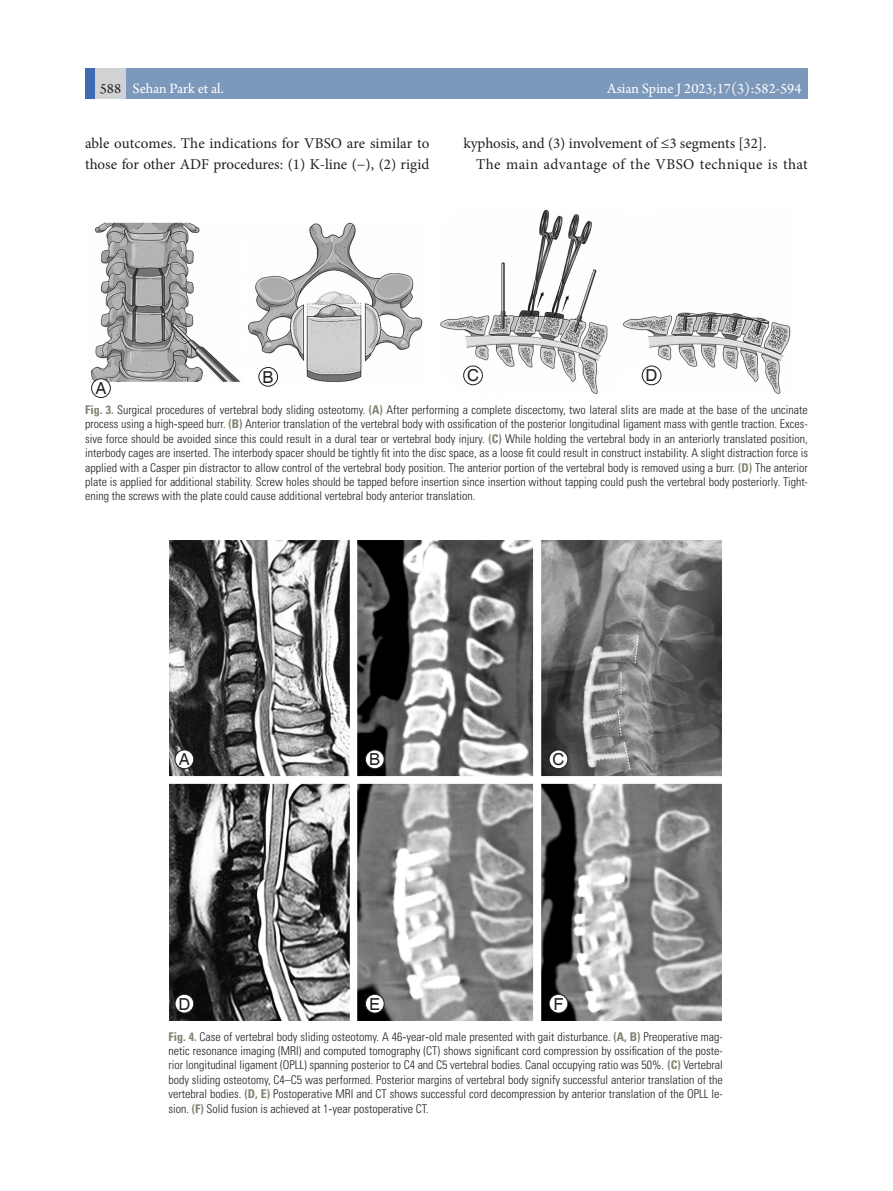
<style>
.page{position:relative;width:893px;height:1191px;background:#fff}
.page>*{position:absolute;margin:0;border:0;box-sizing:border-box;transform-origin:0 0}
.t1{font:16.5px "Helvetica";color:#231f20}
.본문_내용_첫문단{font:15px/21px "Minion Pro";color:#231f20}
.t2{font:15px "Arno Pro";color:#fff}
.본문_내용{font:15px "Minion Pro";letter-spacing:.025em;color:#231f20}
.표_그림설명{font:300 condensed 12px/14.4px "Univers LT Std";color:#231f20;text-align:justify}
.s1{color:#231f20}
.s2{font-weight:700;color:#82806e}
.s3{font-weight:400}
</style>
<div class="page">
<div style="left:85px;top:68px;width:58px;height:31px;background:#d1d2d4"></div>
<div style="left:126px;top:68px;width:682px;height:31px;background:#7c98bb"></div>
<div style="left:85px;top:68px;width:10px;height:31px;background:#406ab4"></div>
<img style="left:169px;top:540px;width:553px;height:480px">
<img style="left:90px;top:209px;width:701px;height:189px">
<div style="left:92px;top:379px;width:18px;height:18px;background:#fff;border-radius:50%"></div>
<div style="left:91px;top:378px;width:20px;height:20px;border:1px solid #231f20;border-radius:50%"></div>
<div style="left:259px;top:367px;width:19px;height:19px;background:#fff;border-radius:50%"></div>
<div style="left:259px;top:367px;width:19px;height:19px;border:1px solid #231f20;border-radius:50%"></div>
<div style="left:464px;top:366px;width:18px;height:19px;background:#fff;border-radius:50%"></div>
<div style="left:463px;top:366px;width:20px;height:19px;border:1px solid #231f20;border-radius:50%"></div>
<div style="left:642px;top:366px;width:19px;height:19px;background:#fff;border-radius:50%"></div>
<div style="left:642px;top:366px;width:19px;height:19px;border:1px solid #231f20;border-radius:50%"></div>
<div style="left:175px;top:750px;width:19px;height:18px;background:#fff;border-radius:50%"></div>
<div style="left:175px;top:749px;width:19px;height:20px;border:1px solid #231f20;border-radius:50%"></div>
<div style="left:365px;top:750px;width:19px;height:18px;background:#fff;border-radius:50%"></div>
<div style="left:365px;top:749px;width:19px;height:20px;border:1px solid #231f20;border-radius:50%"></div>
<div style="left:549px;top:750px;width:19px;height:18px;background:#fff;border-radius:50%"></div>
<div style="left:549px;top:749px;width:19px;height:20px;border:1px solid #231f20;border-radius:50%"></div>
<div style="left:175px;top:994px;width:19px;height:19px;background:#fff;border-radius:50%"></div>
<div style="left:175px;top:994px;width:19px;height:19px;border:1px solid #231f20;border-radius:50%"></div>
<div style="left:365px;top:994px;width:19px;height:19px;background:#fff;border-radius:50%"></div>
<div style="left:365px;top:994px;width:19px;height:19px;border:1px solid #231f20;border-radius:50%"></div>
<div style="left:549px;top:994px;width:19px;height:19px;background:#fff;border-radius:50%"></div>
<div style="left:549px;top:994px;width:19px;height:19px;border:1px solid #231f20;border-radius:50%"></div>
<p class="t2" style="left:100px;top:80px;width:126px"><span class="s1">588</span> Sehan Park et al.</p>
<p class="t2" style="left:607px;top:80px;width:196px">Asian Spine J 2023;17(3):582-594</p>
<p class="본문_내용_첫문단" style="left:85px;top:133px;width:346px">able outcomes. The indications for VBSO are similar to those for other ADF procedures: (1) K-line (−), (2) rigid</p>
<p class="본문_내용_첫문단" style="left:463px;top:133px;width:304px">kyphosis, and (3) involvement of ≤3 segments [32].</p>
<p class="본문_내용" style="left:476px;top:155px;width:333px">The main advantage of the VBSO technique is that</p>
<p class="t1" style="left:95px;top:379px;width:13px">A</p>
<p class="t1" style="left:263px;top:367px;width:13px">B</p>
<p class="t1" style="left:467px;top:366px;width:13px">C</p>
<p class="t1" style="left:646px;top:366px;width:13px">D</p>
<p class="표_그림설명" style="left:85px;top:402px;width:725px"><span class="s2">Fig. 3.</span> Surgical procedures of vertebral body sliding osteotomy. <span class="s2">(A)</span> After performing a complete discectomy, two lateral slits are made at the base of the uncinate process using a high<span class="s3">-</span>speed burr. <span class="s2">(B)</span> Anterior translation of the vertebral body with ossification of the posterior longitudinal ligament mass with gentle traction. Exces&shy;sive force should be avoided since this could result in a dural tear or vertebral body injury. <span class="s2">(C)</span> While holding the vertebral body in an anteriorly translated position, interbody cages are inserted. The interbody spacer should be tightly fit into the disc space, as a loose fit could result in construct instability. A slight distraction force is applied with a Casper pin distractor to allow control of the vertebral body position. The anterior portion of the vertebral body is removed using a burr. <span class="s2">(D)</span> The anterior plate is applied for additional stability. Screw holes should be tapped before insertion since insertion without tapping could push the vertebral body posteriorly. Tight&shy;ening the screws with the plate could cause additional vertebral body anterior translation.</p>
<p class="t1" style="left:179px;top:750px;width:13px">A</p>
<p class="t1" style="left:369px;top:750px;width:13px">B</p>
<p class="t1" style="left:552px;top:750px;width:13px">C</p>
<p class="t1" style="left:178px;top:994px;width:13px">D</p>
<p class="t1" style="left:369px;top:994px;width:13px">E</p>
<p class="t1" style="left:553px;top:994px;width:12px">F</p>
<p class="표_그림설명" style="left:168px;top:1029px;width:556px"><span class="s2">Fig. 4.</span> Case of vertebral body sliding osteotomy. A 46<span class="s3">-</span>year<span class="s3">-</span>old male presented with gait disturbance. <span class="s2">(A, B)</span> Preoperative mag&shy;netic resonance imaging (MRI) and computed tomography (CT) shows significant cord compression by ossification of the poste&shy;rior longitudinal ligament (OPLL) spanning posterior to C4 and C5 vertebral bodies. Canal occupying ratio was 50%. <span class="s2">(C)</span> Vertebral body sliding osteotomy, C4–C5 was performed. Posterior margins of vertebral body signify successful anterior translation of the vertebral bodies. <span class="s2">(D, E)</span> Postoperative MRI and CT shows successful cord decompression by anterior translation of the OPLL le&shy;sion. <span class="s2">(F)</span> Solid fusion is achieved at 1<span class="s3">-</span>year postoperative CT.</p>
</div>
